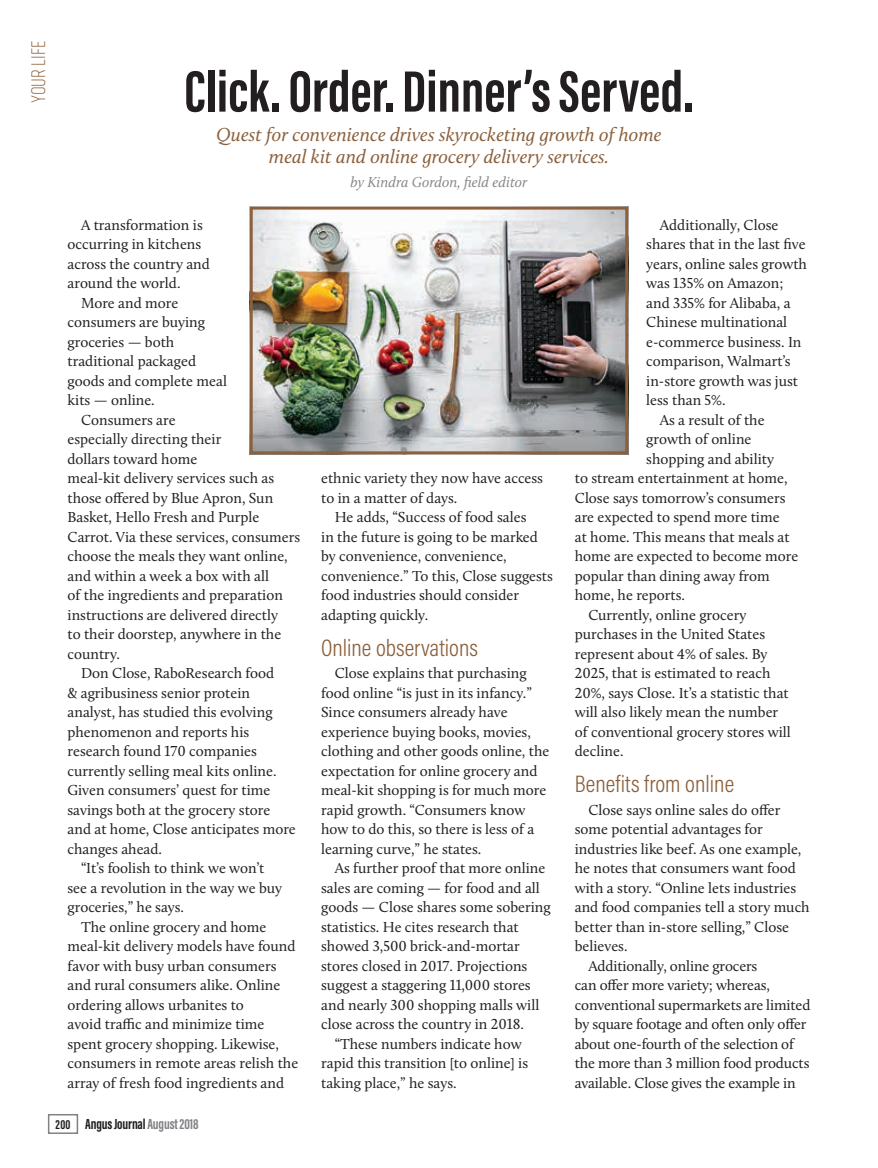
<style>
.page{position:relative;width:878px;height:1168px;background:#fff}
.page>*{position:absolute;margin:0;border:0;box-sizing:border-box;transform-origin:0 0}
.T2_Hed{font:700 60px "Acumin Pro Extra Cond";color:#231f20}
.Subhead{font:300 24px "Acumin Pro Cond";color:#8b603c}
.T2_Deck{font:italic 19.5px/22.5px "Calluna";color:#8b603c;text-align:center}
.Bug{font:300 19.5px "Rift";color:#8b603c}
.Body_Text{font:15px/19.5px "Calluna";color:#231f20}
.T2_byline{font:italic 15px "Calluna";color:#87898c}
.t1{font:700 15px "Acumin Pro Extra Cond";letter-spacing:-.01em;color:#231f20}
.s1{font-size:13.5px}
.s2{color:#808285}
</style>
<div class="page">
<img style="left:254px;top:211px;width:370px;height:239px">
<div style="left:250px;top:207px;width:378px;height:247px;border:3px solid #8b603c"></div>
<div style="left:48px;top:1114px;width:30px;height:20px;border:2px solid #808285"></div>
<p class="Bug" style="left:25px;top:103px;width:64px;rotate:-90deg">Your Life</p>
<p class="T2_Hed" style="left:184px;top:55px;width:510px">Click. Order. Dinner’s Served.</p>
<p class="T2_Deck" style="left:216px;top:123px;width:447px">Quest for convenience drives skyrocketing growth of home meal kit and online grocery delivery services.</p>
<p class="T2_byline" style="left:350px;top:173px;width:178px">by Kindra Gordon, field editor</p>
<p class="Body_Text" style="left:68px;top:215px;width:144px;text-indent:14px">A transformation is occurring in kitchens across the country and around the world.</p>
<p class="Body_Text" style="left:68px;top:293px;width:161px;text-indent:14px">More and more consumers are buying groceries — both traditional packaged goods and complete meal kits — online.</p>
<p class="Body_Text" style="left:68px;top:410px;width:234px;text-indent:14px">Consumers are<br>especially directing their<br>dollars toward home<br>meal-kit delivery services such as those offered by Blue Apron, Sun<br>Basket, Hello Fresh and Purple<br>Carrot. Via these services, consumers choose the meals they want online, and within a week a box with all<br>of the ingredients and preparation instructions are delivered directly<br>to their doorstep, anywhere in the country.</p>
<p class="Body_Text" style="left:68px;top:663px;width:230px;text-indent:14px">Don Close, RaboResearch food<br>&amp; agribusiness senior protein analyst, has studied this evolving phenomenon and reports his research found 170 companies currently selling meal kits online.<br>Given consumers’ quest for time savings both at the grocery store and at home, Close anticipates more changes ahead.</p>
<p class="Body_Text" style="left:68px;top:858px;width:216px;text-indent:14px">“It’s foolish to think we won’t see a revolution in the way we buy groceries,” he says.</p>
<p class="Body_Text" style="left:68px;top:917px;width:232px;text-indent:14px">The online grocery and home meal-kit delivery models have found favor with busy urban consumers and rural consumers alike. Online ordering allows urbanites to<br>avoid traffic and minimize time spent grocery shopping. Likewise, consumers in remote areas relish the array of fresh food ingredients and</p>
<p class="Body_Text" style="left:646px;top:215px;width:162px;text-indent:14px">Additionally, Close shares that in the last five years, online sales growth was 135% on Amazon; and 335% for Alibaba, a<br>Chinese multinational e-commerce business. In comparison, Walmart’s in-store growth was just less than 5%.</p>
<p class="Body_Text" style="left:659px;top:410px;width:106px">As a result of the</p>
<p class="Body_Text" style="left:646px;top:429px;width:107px">growth of online</p>
<p class="Body_Text" style="left:646px;top:449px;width:129px">shopping and ability</p>
<p class="Body_Text" style="left:574px;top:468px;width:214px">to stream entertainment at home,</p>
<p class="Body_Text" style="left:574px;top:488px;width:212px">Close says tomorrow’s consumers</p>
<p class="Body_Text" style="left:574px;top:507px;width:206px">are expected to spend more time</p>
<p class="Body_Text" style="left:574px;top:527px;width:216px">at home. This means that meals at</p>
<p class="Body_Text" style="left:574px;top:546px;width:225px">home are expected to become more</p>
<p class="Body_Text" style="left:574px;top:566px;width:196px">popular than dining away from</p>
<p class="Body_Text" style="left:574px;top:585px;width:112px">home, he reports.</p>
<p class="Body_Text" style="left:574px;top:605px;width:217px;text-indent:14px">Currently, online grocery purchases in the United States represent about 4% of sales. By<br>2025, that is estimated to reach<br>20%, says Close. It’s a statistic that will also likely mean the number of conventional grocery stores will decline.</p>
<p class="Subhead" style="left:574px;top:768px;width:161px">Benefits from online</p>
<p class="Body_Text" style="left:574px;top:800px;width:236px;text-indent:14px">Close says online sales do offer some potential advantages for industries like beef. As one example, he notes that consumers want food with a story. “Online lets industries and food companies tell a story much better than in-store selling,” Close believes.</p>
<p class="Body_Text" style="left:574px;top:956px;width:237px;text-indent:14px">Additionally, online grocers<br>can offer more variety; whereas, conventional supermarkets are limited by square footage and often only offer about one-fourth of the selection of the more than 3 million food products available. Close gives the example in</p>
<p class="Body_Text" style="left:321px;top:468px;width:223px">ethnic variety they now have access to in a matter of days.</p>
<p class="Body_Text" style="left:321px;top:507px;width:233px;text-indent:14px">He adds, “Success of food sales<br>in the future is going to be marked by convenience, convenience, convenience.” To this, Close suggests food industries should consider adapting quickly.</p>
<p class="Subhead" style="left:321px;top:632px;width:158px">Online observations</p>
<p class="Body_Text" style="left:321px;top:663px;width:230px;text-indent:14px">Close explains that purchasing food online “is just in its infancy.” Since consumers already have experience buying books, movies, clothing and other goods online, the expectation for online grocery and meal-kit shopping is for much more rapid growth. “Consumers know how to do this, so there is less of a learning curve,” he states.</p>
<p class="Body_Text" style="left:321px;top:858px;width:231px;text-indent:14px">As further proof that more online sales are coming — for food and all goods — Close shares some sobering statistics. He cites research that showed 3,500 brick-and-mortar stores closed in 2017. Projections suggest a staggering 11,000 stores and nearly 300 shopping malls will close across the country in 2018.</p>
<p class="Body_Text" style="left:321px;top:1034px;width:208px;text-indent:14px">“These numbers indicate how rapid this transition [to online] is taking place,” he says.</p>
<p class="t1" style="left:56px;top:1115px;width:144px"><span class="s1">200</span> Angus Journal <span class="s2">August 2018</span></p>
</div>
